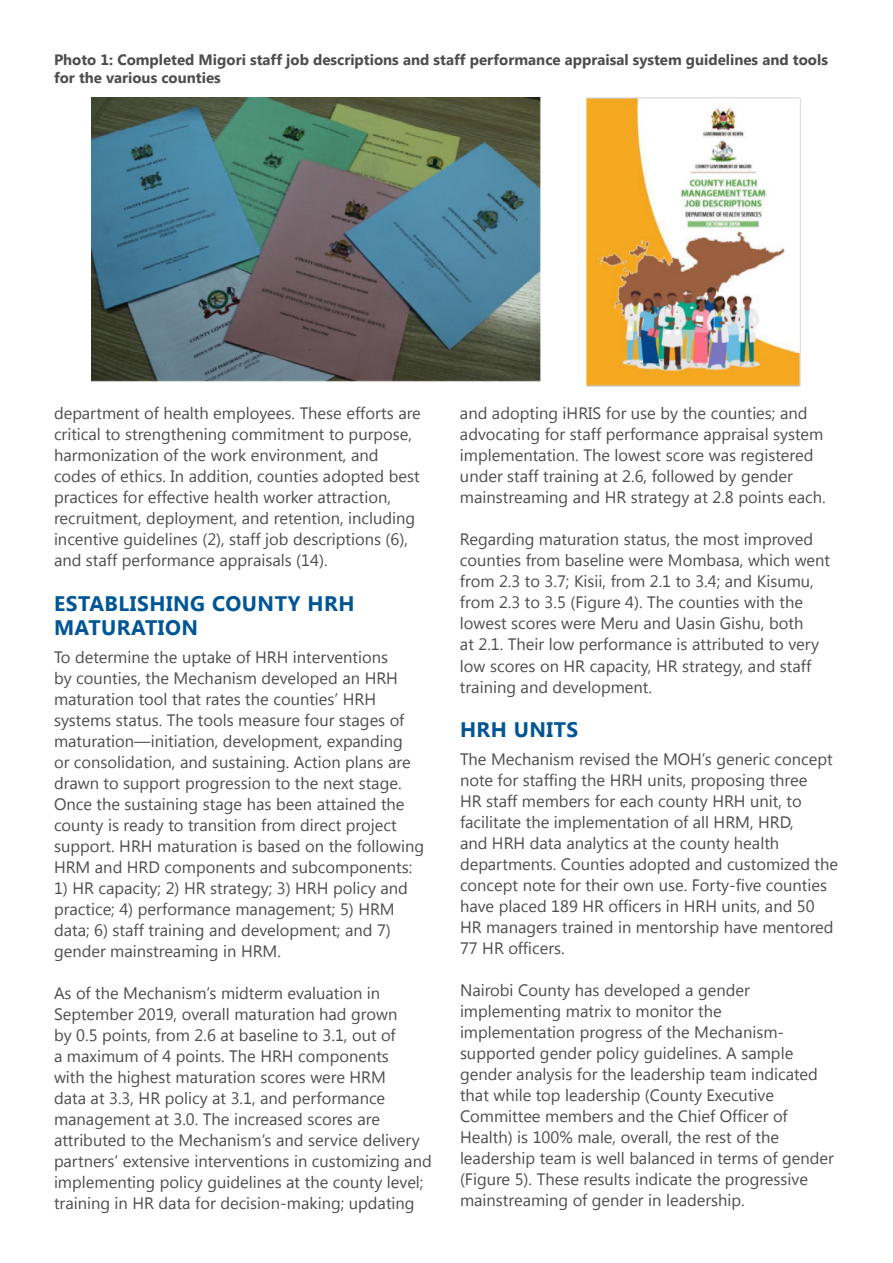
<style>
.page{position:relative;width:893px;height:1263px;background:#fff}
.page>*{position:absolute;margin:0;border:0;box-sizing:border-box;transform-origin:0 0}
.t1{font:700 21px/24px "Segoe UI";letter-spacing:.025em;color:#005695}
.t2{font:16.5px/21px "Segoe UI";color:#4d4d4f}
.t3{font:700 15px/18px "Segoe UI";color:#4d4d4f}
</style>
<div class="page">
<img style="left:586px;top:98px;width:215px;height:288px">
<img style="left:92px;top:98px;width:449px;height:284px">
<p class="t3" style="left:54px;top:50px;width:775px">Photo 1: Completed Migori staff job descriptions and staff performance appraisal system guidelines and tools for the various counties</p>
<p class="t2" style="left:54px;top:402px;width:368px">department of health employees. These efforts are critical to strengthening commitment to purpose, harmonization of the work environment, and codes of ethics. In addition, counties adopted best practices for effective health worker attraction, recruitment, deployment, and retention, including incentive guidelines (2), staff job descriptions (6), and staff performance appraisals (14).</p>
<p class="t1" style="left:54px;top:591px;width:302px">ESTABLISHING COUNTY HRH<br>MATURATION</p>
<p class="t2" style="left:54px;top:646px;width:372px">To determine the uptake of HRH interventions<br>by counties, the Mechanism developed an HRH maturation tool that rates the counties’ HRH systems status. The tools measure four stages of maturation—initiation, development, expanding<br>or consolidation, and sustaining. Action plans are drawn to support progression to the next stage.<br>Once the sustaining stage has been attained the county is ready to transition from direct project support. HRH maturation is based on the following HRM and HRD components and subcomponents:</p>
<p class="t2" style="left:54px;top:877px;width:355px">1) HR capacity; 2) HR strategy; 3) HRH policy and practice; 4) performance management; 5) HRM data; 6) staff training and development; and 7) gender mainstreaming in HRM.</p>
<p class="t2" style="left:54px;top:982px;width:379px">As of the Mechanism’s midterm evaluation in September 2019, overall maturation had grown<br>by 0.5 points, from 2.6 at baseline to 3.1, out of<br>a maximum of 4 points. The HRH components<br>with the highest maturation scores were HRM<br>data at 3.3, HR policy at 3.1, and performance management at 3.0. The increased scores are attributed to the Mechanism’s and service delivery partners’ extensive interventions in customizing and implementing policy guidelines at the county level; training in HR data for decision-making; updating</p>
<p class="t2" style="left:460px;top:402px;width:367px">and adopting iHRIS for use by the counties; and advocating for staff performance appraisal system implementation. The lowest score was registered under staff training at 2.6, followed by gender mainstreaming and HR strategy at 2.8 points each.</p>
<p class="t2" style="left:460px;top:528px;width:372px">Regarding maturation status, the most improved counties from baseline were Mombasa, which went from 2.3 to 3.7; Kisii, from 2.1 to 3.4; and Kisumu, from 2.3 to 3.5 (Figure 4). The counties with the lowest scores were Meru and Uasin Gishu, both<br>at 2.1. Their low performance is attributed to very low scores on HR capacity, HR strategy, and staff training and development.</p>
<p class="t1" style="left:460px;top:717px;width:120px">HRH UNITS</p>
<p class="t2" style="left:460px;top:748px;width:380px">The Mechanism revised the MOH’s generic concept note for staffing the HRH units, proposing three<br>HR staff members for each county HRH unit, to facilitate the implementation of all HRM, HRD,<br>and HRH data analytics at the county health departments. Counties adopted and customized the concept note for their own use. Forty-five counties have placed 189 HR officers in HRH units, and 50<br>HR managers trained in mentorship have mentored 77 HR officers.</p>
<p class="t2" style="left:460px;top:979px;width:375px">Nairobi County has developed a gender implementing matrix to monitor the implementation progress of the Mechanism&shy;supported gender policy guidelines. A sample gender analysis for the leadership team indicated that while top leadership (County Executive Committee members and the Chief Officer of Health) is 100% male, overall, the rest of the leadership team is well balanced in terms of gender (Figure 5). These results indicate the progressive mainstreaming of gender in leadership.</p>
</div>
